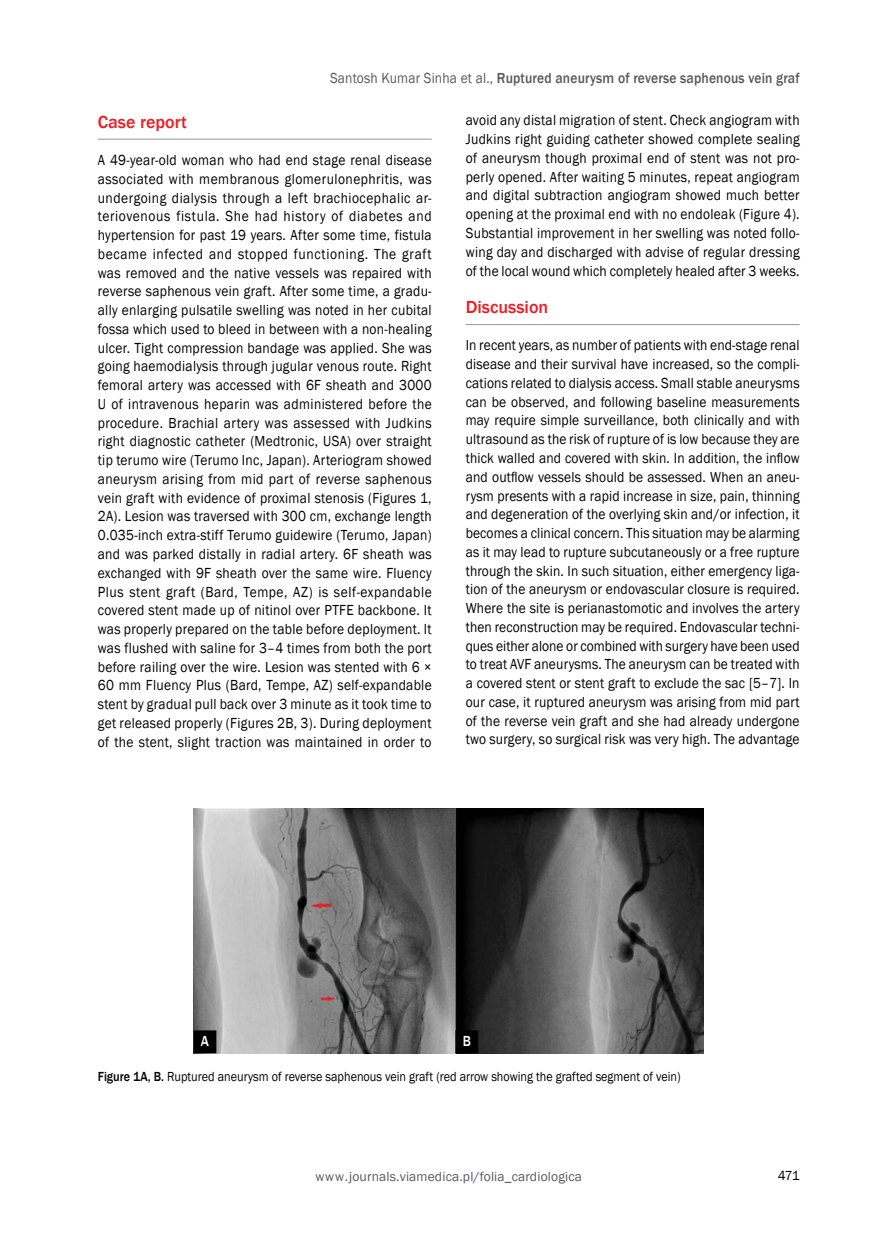
<style>
.page{position:relative;width:872px;height:1234px;background:#fff}
.page>*{position:absolute;margin:0;border:0;box-sizing:border-box;transform-origin:0 0}
.t1{font:500 18px "Franklin Gothic";color:#ed1d24}
.t2{font:15px/18.8px "Franklin Gothic";letter-spacing:.015em;color:#000;text-align:justify;scale:.9 1}
.t3{font:500 15px "Franklin Gothic";letter-spacing:.01em;color:#58595b;scale:.9 1}
.t4{font:500 15px "Franklin Gothic";color:#fff;scale:.9 1}
.t5{font:13.5px "Franklin Gothic";color:#000;scale:.9 1}
.t6{font:13.5px "Franklin Gothic";letter-spacing:.01em;color:#58595b}
.t7{font:13.5px "Franklin Gothic";color:#000}
.s1{font-weight:400}
.s2{font-weight:500}
</style>
<div class="page">
<hr style="left:98px;top:139px;width:334px;height:1px;background:#939598">
<hr style="left:466px;top:324px;width:333px;height:1px;background:#939598">
<img style="left:194px;top:808px;width:510px;height:244px">
<div style="left:194px;top:1030px;width:22px;height:22px;background:#000"></div>
<div style="left:456px;top:1030px;width:21px;height:22px;background:#000"></div>
<div style="left:455px;top:1030px;width:23px;height:22px;border:2px solid #000"></div>
<p class="t3" style="left:330px;top:69px;width:523px"><span class="s1">Santosh Kumar Sinha et al.,</span> Ruptured aneurysm of reverse saphenous vein graf</p>
<p class="t1" style="left:98px;top:110px;width:91px">Case report</p>
<p class="t2" style="left:98px;top:151px;width:372px">A 49-year-old woman who had end stage renal disease associated with membranous glomerulonephritis, was undergoing dialysis through a left brachiocephalic ar&shy;teriovenous fistula. She had history of diabetes and hypertension for past 19 years. After some time, fistula became infected and stopped functioning. The graft was removed and the native vessels was repaired with reverse saphenous vein graft. After some time, a gradu&shy;ally enlarging pulsatile swelling was noted in her cubital fossa which used to bleed in between with a non-healing ulcer. Tight compression bandage was applied. She was going haemodialysis through jugular venous route. Right femoral artery was accessed with 6F sheath and 3000<br>U of intravenous heparin was administered before the procedure. Brachial artery was assessed with Judkins right diagnostic catheter (Medtronic, USA) over straight tip terumo wire (Terumo Inc, Japan). Arteriogram showed aneurysm arising from mid part of reverse saphenous vein graft with evidence of proximal stenosis (Figures 1, 2A). Lesion was traversed with 300 cm, exchange length 0.035-inch extra-stiff Terumo guidewire (Terumo, Japan) and was parked distally in radial artery. 6F sheath was exchanged with 9F sheath over the same wire. Fluency Plus stent graft (Bard, Tempe, AZ) is self-expandable covered stent made up of nitinol over PTFE backbone. It was properly prepared on the table before deployment. It was flushed with saline for 3–4 times from both the port before railing over the wire. Lesion was stented with 6 × 60 mm Fluency Plus (Bard, Tempe, AZ) self-expandable stent by gradual pull back over 3 minute as it took time to get released properly (Figures 2B, 3). During deployment of the stent, slight traction was maintained in order to</p>
<p class="t2" style="left:466px;top:111px;width:372px">avoid any distal migration of stent. Check angiogram with Judkins right guiding catheter showed complete sealing of aneurysm though proximal end of stent was not pro&shy;perly opened. After waiting 5 minutes, repeat angiogram and digital subtraction angiogram showed much better opening at the proximal end with no endoleak (Figure 4).<br>Substantial improvement in her swelling was noted follo&shy;wing day and discharged with advise of regular dressing of the local wound which completely healed after 3 weeks.</p>
<p class="t1" style="left:466px;top:296px;width:84px">Discussion</p>
<p class="t2" style="left:466px;top:336px;width:372px">In recent years, as number of patients with end-stage renal disease and their survival have increased, so the compli&shy;cations related to dialysis access. Small stable aneurysms can be observed, and following baseline measurements may require simple surveillance, both clinically and with ultrasound as the risk of rupture of is low because they are thick walled and covered with skin. In addition, the inflow and outflow vessels should be assessed. When an aneu&shy;rysm presents with a rapid increase in size, pain, thinning and degeneration of the overlying skin and/or infection, it becomes a clinical concern. This situation may be alarming as it may lead to rupture subcutaneously or a free rupture through the skin. In such situation, either emergency liga&shy;tion of the aneurysm or endovascular closure is required.<br>Where the site is perianastomotic and involves the artery then reconstruction may be required. Endovascular techni&shy;ques either alone or combined with surgery have been used to treat AVF aneurysms. The aneurysm can be treated with a covered stent or stent graft to exclude the sac [5–7]. In our case, it ruptured aneurysm was arising from mid part of the reverse vein graft and she had already undergone two surgery, so surgical risk was very high. The advantage</p>
<p class="t4" style="left:201px;top:1031px;width:11px">A</p>
<p class="t4" style="left:463px;top:1031px;width:11px">B</p>
<p class="t5" style="left:98px;top:1068px;width:649px"><span class="s2">Figure 1A, B.</span> Ruptured aneurysm of reverse saphenous vein graft (red arrow showing the grafted segment of vein)</p>
<p class="t6" style="left:315px;top:1168px;width:268px">www.journals.viamedica.pl/folia_cardiologica</p>
<p class="t7" style="left:778px;top:1166px;width:23px">471</p>
</div>
